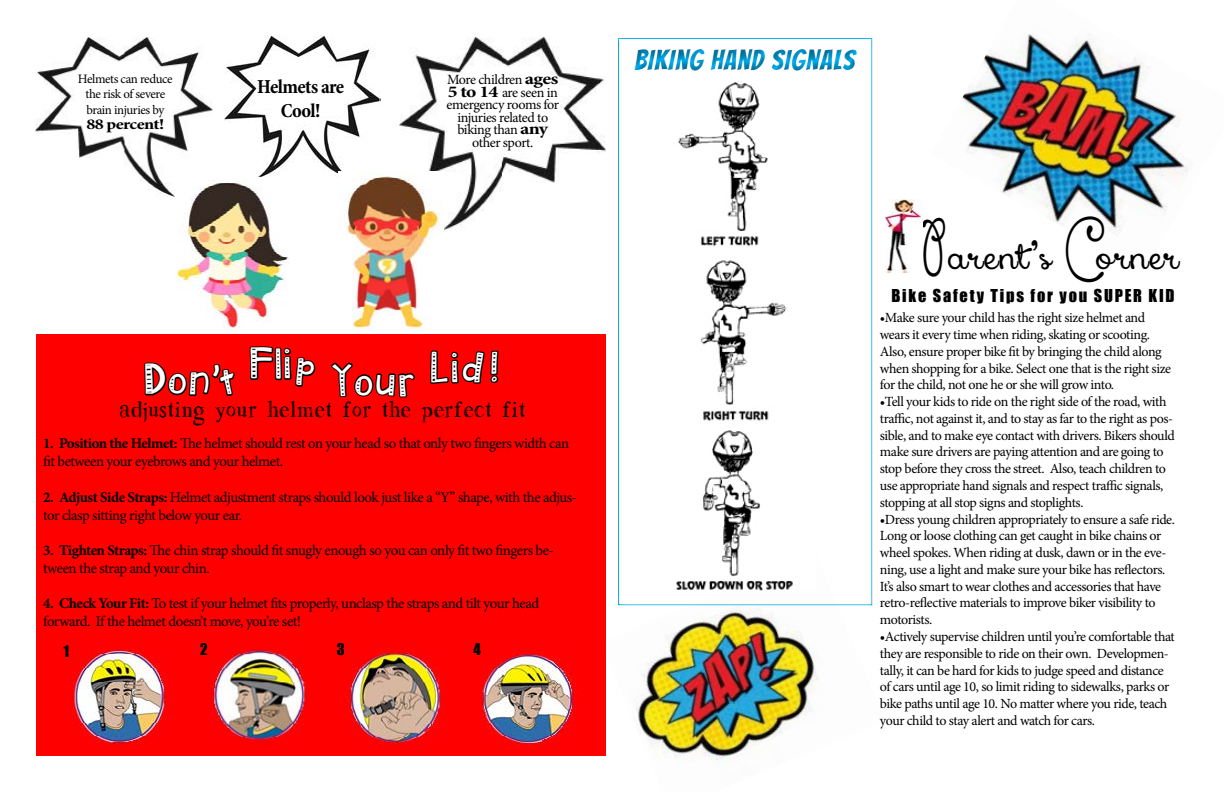
<style>
.page{position:relative;width:1224px;height:792px;background:#fff}
.page>*{position:absolute;margin:0;border:0;box-sizing:border-box;transform-origin:0 0}
.t1{font:40px "KB Radio Wizard";letter-spacing:.04em;color:#fff}
.t2{font:34.6px "Xiomara";letter-spacing:.05em;color:#000}
.t3{font:28px "Bangers";letter-spacing:.04em;color:#00aeef}
.t4{font:700 condensed 20px/24px "Minion Pro";letter-spacing:-.03em;color:#000;text-align:center}
.t5{font:19.8px "Lemonade";letter-spacing:.01em;color:#000}
.t6{font:16.3px "Impact";letter-spacing:.11em;color:#000}
.t7{font:700 condensed 15.1px "Minion Pro";letter-spacing:-.035em;color:#000;scale:1.28 1}
.t8{font:14.9px "Impact";color:#000}
.t9{font:14.8px/17.8px "Minion Pro";letter-spacing:-.035em;color:#000}
.t10{font:14.8px "Impact";color:#000}
.t11{font:14.1px/12.6px "Minion Pro";letter-spacing:-.035em;color:#000;text-align:center}
.t12{font:14px/16.8px "Minion Pro";letter-spacing:-.035em;color:#000}
.t13{font:12.9px/15.5px "Minion Pro";letter-spacing:-.03em;color:#000;text-align:center}
.s1{font-weight:700;font-stretch:condensed;font-size:16.5px}
.s2{font-weight:700}
.s3{font-size:51.9px}
</style>
<div class="page">
<img style="left:634px;top:606px;width:185px;height:158px">
<img style="left:224px;top:35px;width:156px;height:142px">
<img style="left:962px;top:34px;width:226px;height:202px">
<div style="left:36px;top:334px;width:570px;height:422px;background:#fe0000"></div>
<svg style="left:144px;top:362px;width:91px;height:35px"></svg>
<svg style="left:249px;top:346px;width:67px;height:41px"></svg>
<svg style="left:331px;top:362px;width:84px;height:36px"></svg>
<svg style="left:430px;top:350px;width:69px;height:34px"></svg>
<img style="left:73px;top:649px;width:94px;height:96px">
<img style="left:482px;top:654px;width:95px;height:91px">
<img style="left:346px;top:643px;width:95px;height:103px">
<img style="left:209px;top:649px;width:97px;height:93px">
<div style="left:64px;top:645px;width:18px;height:15px;background:#fe0000"></div>
<div style="left:473px;top:643px;width:18px;height:15px;background:#fe0000"></div>
<div style="left:337px;top:643px;width:18px;height:15px;background:#fe0000"></div>
<div style="left:200px;top:643px;width:18px;height:15px;background:#fe0000"></div>
<div style="left:614px;top:33px;width:266px;height:573px;background:#000;opacity:.75"></div>
<div style="left:625px;top:37px;width:242px;height:42px;background:#000;opacity:.5"></div>
<img style="left:400px;top:38px;width:206px;height:191px">
<img style="left:36px;top:38px;width:177px;height:159px">
<img style="left:338px;top:172px;width:105px;height:158px">
<img style="left:176px;top:179px;width:113px;height:150px">
<img style="left:885px;top:199px;width:37px;height:73px">
<p class="t13" style="left:78px;top:71px;width:96px">Helmets can reduce the risk of severe brain injuries by</p>
<p class="t7" style="left:86px;top:114px;width:62px">88 percent!</p>
<h3 class="t4" style="left:257px;top:74px;width:88px">Helmets are<br>Cool!</h3>
<p class="t11" style="left:447px;top:73px;width:114px">More children <span class="s1">ages<br>5 to 14</span> are seen in emergency rooms for injuries related to biking than <span class="s1">any </span>other sport.</p>
<h1 class="t1" style="left:144px;top:363px;width:356px">Don’t Flip Your Lid!</h1>
<h3 class="t5" style="left:120px;top:400px;width:408px">Adjusting Your Helmet for the Perfect Fit</h3>
<p class="t9" style="left:43px;top:435px;width:527px"><span class="s2">1. Position the Helmet:</span> The helmet should rest on your head so that only two fingers width can fit between your eyebrows and your helmet.</p>
<p class="t9" style="left:43px;top:488px;width:536px"><span class="s2">2. Adjust Side Straps:</span> Helmet adjustment straps should look just like a “Y” shape, with the adjus&shy;tor clasp sitting right below your ear.</p>
<p class="t9" style="left:43px;top:541px;width:512px"><span class="s2">3. Tighten Straps:</span> The chin strap should fit snugly enough so you can only fit two fingers be&shy;tween the strap and your chin.</p>
<p class="t9" style="left:43px;top:595px;width:498px"><span class="s2">4. Check Your Fit:</span> To test if your helmet fits properly, unclasp the straps and tilt your head forward. If the helmet doesn’t move, you’re set!</p>
<p class="t8" style="left:64px;top:640px;width:7px">1</p>
<p class="t10" style="left:200px;top:638px;width:9px">2</p>
<p class="t10" style="left:337px;top:638px;width:9px">3</p>
<p class="t10" style="left:473px;top:638px;width:9px">4</p>
<h3 class="t3" style="left:634px;top:39px;width:222px">BIKING HAND SIGNALS</h3>
<h2 class="t2" style="left:921px;top:237px;width:259px"><span class="s3">P</span>arent’s <span class="s3">C</span>orner</h2>
<p class="t6" style="left:891px;top:283px;width:285px">Bike Safety Tips for you SUPER KID</p>
<p class="t12" style="left:880px;top:309px;width:293px">•Make sure your child has the right size helmet and wears it every time when riding, skating or scooting.<br>Also, ensure proper bike fit by bringing the child along when shopping for a bike. Select one that is the right size for the child, not one he or she will grow into.</p>
<p class="t12" style="left:880px;top:393px;width:296px">•Tell your kids to ride on the right side of the road, with traffic, not against it, and to stay as far to the right as pos&shy;sible, and to make eye contact with drivers. Bikers should make sure drivers are paying attention and are going to stop before they cross the street. Also, teach children to use appropriate hand signals and respect traffic signals, stopping at all stop signs and stoplights.</p>
<p class="t12" style="left:880px;top:511px;width:297px">•Dress young children appropriately to ensure a safe ride.<br>Long or loose clothing can get caught in bike chains or wheel spokes. When riding at dusk, dawn or in the eve&shy;ning, use a light and make sure your bike has reflectors.<br>It’s also smart to wear clothes and accessories that have retro-reflective materials to improve biker visibility to motorists.</p>
<p class="t12" style="left:880px;top:628px;width:296px">•Actively supervise children until you’re comfortable that they are responsible to ride on their own. Developmen&shy;tally, it can be hard for kids to judge speed and distance of cars until age 10, so limit riding to sidewalks, parks or bike paths until age 10. No matter where you ride, teach your child to stay alert and watch for cars.</p>
</div>
